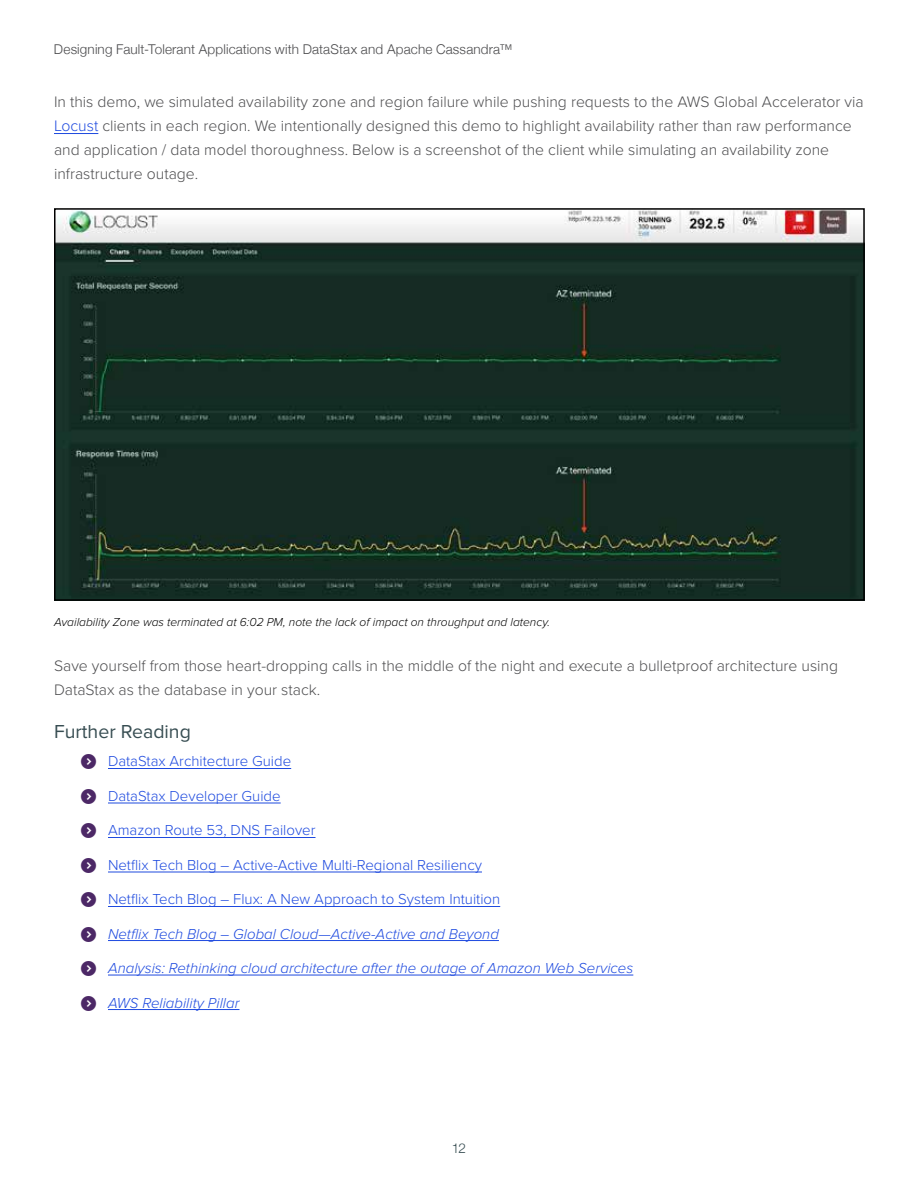
<style>
.page{position:relative;width:918px;height:1188px;background:#fff}
.page>*{position:absolute;margin:0;border:0;box-sizing:border-box;transform-origin:0 0}
.t1{font:19.5px "Proxima Nova";color:#374d52}
.t2{font:300 15.75px/24px "Proxima Nova";color:#4d4d4f}
.t3{font:300 15px "Proxima Nova";color:#1e4adf}
.t4{font:italic 300 15px "Proxima Nova";color:#1e4adf}
.t5{font:300 13.5px "Helvetica Neue";letter-spacing:.01em;color:#4d4d4f}
.t6{font:300 13.5px "Helvetica Neue";color:#374d52}
.t7{font:italic 300 12px "Proxima Nova";color:#000}
.s1{color:#1e4adf}
</style>
<div class="page">
<hr style="left:54px;top:133px;width:44px;height:1px;background:#1e4adf">
<img style="left:57px;top:211px;width:805px;height:387px">
<div style="left:54px;top:208px;width:811px;height:393px;border:2px solid #000"></div>
<hr style="left:108px;top:768px;width:183px;height:1px;background:#1e4adf">
<hr style="left:108px;top:803px;width:173px;height:1px;background:#1e4adf">
<hr style="left:108px;top:837px;width:208px;height:1px;background:#1e4adf">
<hr style="left:108px;top:872px;width:374px;height:1px;background:#1e4adf">
<hr style="left:108px;top:906px;width:392px;height:1px;background:#1e4adf">
<hr style="left:108px;top:940px;width:391px;height:1px;background:#1e4adf">
<hr style="left:108px;top:975px;width:525px;height:1px;background:#1e4adf">
<hr style="left:108px;top:1009px;width:131px;height:1px;background:#1e4adf">
<p class="t5" style="left:54px;top:38px;width:460px">Designing Fault-Tolerant Applications with DataStax and Apache Cassandra™</p>
<p class="t2" style="left:54px;top:89px;width:811px">In this demo, we simulated availability zone and region failure while pushing requests to the AWS Global Accelerator via <span class="s1">Locust</span> clients in each region. We intentionally designed this demo to highlight availability rather than raw performance and application / data model thoroughness. Below is a screenshot of the client while simulating an availability zone infrastructure outage.</p>
<p class="t7" style="left:54px;top:616px;width:498px">Availability Zone was terminated at 6:02 PM, note the lack of impact on throughput and latency.</p>
<p class="t2" style="left:54px;top:653px;width:786px">Save yourself from those heart-dropping calls in the middle of the night and execute a bulletproof architecture using<br>DataStax as the database in your stack.</p>
<p class="t1" style="left:54px;top:721px;width:138px">Further Reading</p>
<p class="t3" style="left:108px;top:750px;width:185px">DataStax Architecture Guide</p>
<p class="t3" style="left:108px;top:784px;width:174px">DataStax Developer Guide</p>
<p class="t3" style="left:108px;top:819px;width:209px">Amazon Route 53, DNS Failover</p>
<p class="t3" style="left:108px;top:853px;width:375px">Netflix Tech Blog – Active-Active Multi-Regional Resiliency</p>
<p class="t3" style="left:108px;top:888px;width:394px">Netflix Tech Blog – Flux: A New Approach to System Intuition</p>
<p class="t4" style="left:108px;top:925px;width:392px">Netflix Tech Blog – Global Cloud—Active-Active and Beyond</p>
<p class="t4" style="left:108px;top:960px;width:527px">Analysis: Rethinking cloud architecture after the outage of Amazon Web Services</p>
<p class="t4" style="left:108px;top:994px;width:133px">AWS Reliability Pillar</p>
<p class="t6" style="left:452px;top:1138px;width:16px">12</p>
</div>
